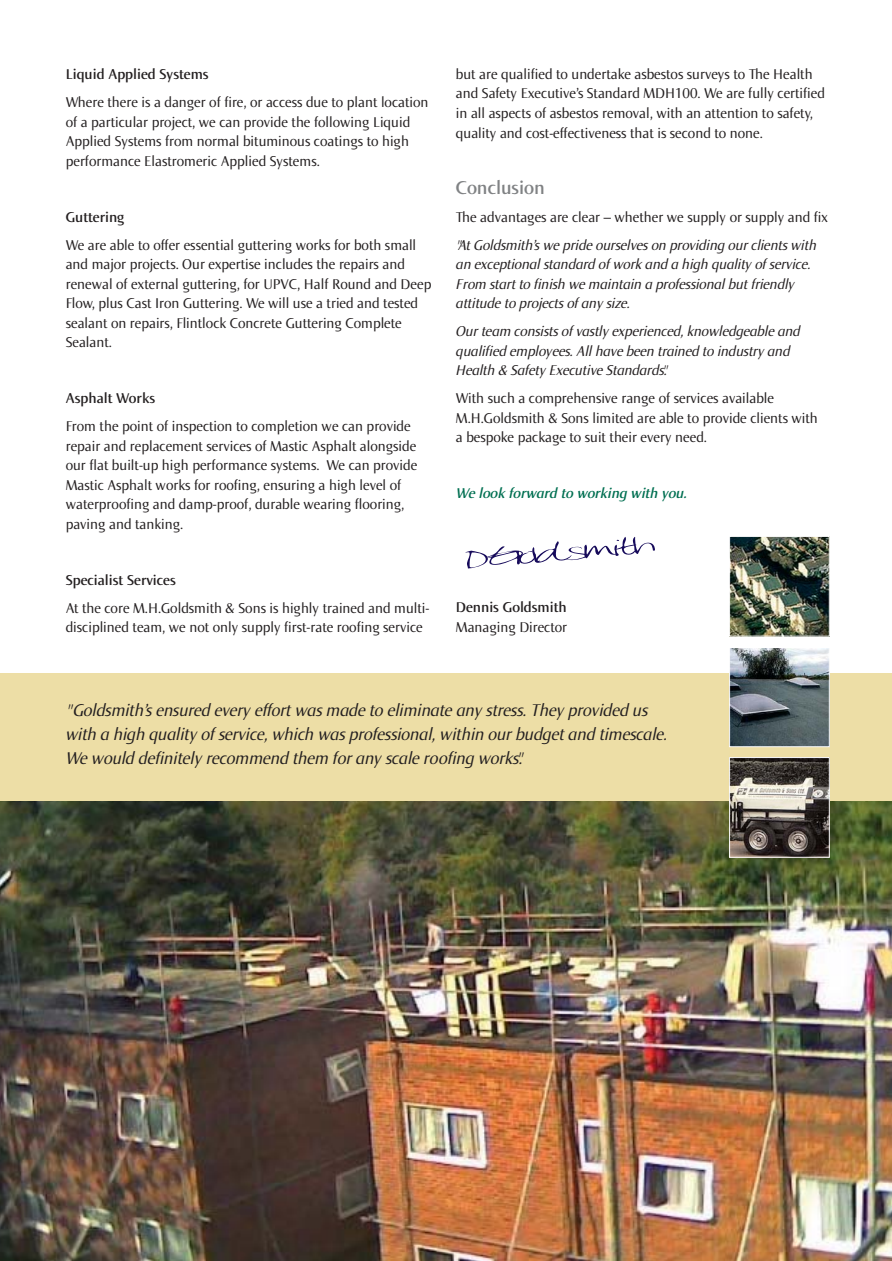
<style>
.page{position:relative;width:892px;height:1261px;background:#fff}
.page>*{position:absolute;margin:0;border:0;box-sizing:border-box;transform-origin:0 0}
.t1{font:27.9px "Donnys Hand";color:#160a5a;scale:2.26 1}
.t2{font:600 19.5px "Norma";color:#808284}
.t3{font:italic 18px/24px "Norma";color:#231f20}
.t4{font:15px/19.5px "Norma";color:#231f20}
.t5{font:italic 15px/19.5px "Norma";color:#231f20}
.t6{font:600 15px "Norma";color:#231f20}
.t7{font:italic 600 15px "Norma";color:#006f51}
</style>
<div class="page">
<img style="left:0;top:536px;width:892px;height:725px">
<p class="t6" style="left:66px;top:68px;width:145px">Liquid Applied Systems</p>
<p class="t4" style="left:66px;top:94px;width:364px">Where there is a danger of fire, or access due to plant location of a particular project, we can provide the following Liquid Applied Systems from normal bituminous coatings to high performance Elastromeric Applied Systems.</p>
<p class="t6" style="left:66px;top:211px;width:60px">Guttering</p>
<p class="t4" style="left:66px;top:236px;width:367px">We are able to offer essential guttering works for both small and major projects. Our expertise includes the repairs and renewal of external guttering, for UPVC, Half Round and Deep Flow, plus Cast Iron Guttering. We will use a tried and tested sealant on repairs, Flintlock Concrete Guttering Complete Sealant.</p>
<p class="t6" style="left:66px;top:392px;width:91px">Asphalt Works</p>
<p class="t4" style="left:66px;top:418px;width:353px">From the point of inspection to completion we can provide repair and replacement services of Mastic Asphalt alongside our flat built-up high performance systems. We can provide Mastic Asphalt works for roofing, ensuring a high level of waterproofing and damp-proof, durable wearing flooring, paving and tanking.</p>
<p class="t6" style="left:66px;top:574px;width:112px">Specialist Services</p>
<p class="t4" style="left:66px;top:599px;width:365px">At the core M.H.Goldsmith &amp; Sons is highly trained and multi&shy;disciplined team, we not only supply first-rate roofing service</p>
<p class="t4" style="left:456px;top:66px;width:371px">but are qualified to undertake asbestos surveys to The Health and Safety Executive’s Standard MDH100. We are fully certified in all aspects of asbestos removal, with an attention to safety, quality and cost-effectiveness that is second to none.</p>
<h2 class="t2" style="left:456px;top:180px;width:90px">Conclusion</h2>
<p class="t4" style="left:456px;top:208px;width:374px">The advantages are clear – whether we supply or supply and fix</p>
<p class="t5" style="left:456px;top:236px;width:362px">"At Goldsmith’s we pride ourselves on providing our clients with an exceptional standard of work and a high quality of service.<br>From start to finish we maintain a professional but friendly attitude to projects of any size.</p>
<p class="t5" style="left:456px;top:323px;width:346px">Our team consists of vastly experienced, knowledgeable and qualified employees. All have been trained to industry and<br>Health &amp; Safety Executive Standards."</p>
<p class="t4" style="left:456px;top:390px;width:363px">With such a comprehensive range of services available<br>M.H.Goldsmith &amp; Sons limited are able to provide clients with a bespoke package to suit their every need.</p>
<p class="t7" style="left:456px;top:487px;width:233px">We look forward to working with you.</p>
<h1 class="t1" style="left:460px;top:549px;width:88px;rotate:-5deg">DGoldsmith</h1>
<p class="t6" style="left:456px;top:601px;width:112px">Dennis Goldsmith</p>
<p class="t4" style="left:456px;top:618px;width:113px">Managing Director</p>
<p class="t3" style="left:66px;top:700px;width:603px">"Goldsmith’s ensured every effort was made to eliminate any stress. They provided us with a high quality of service, which was professional, within our budget and timescale.<br>We would definitely recommend them for any scale roofing works."</p>
</div>
